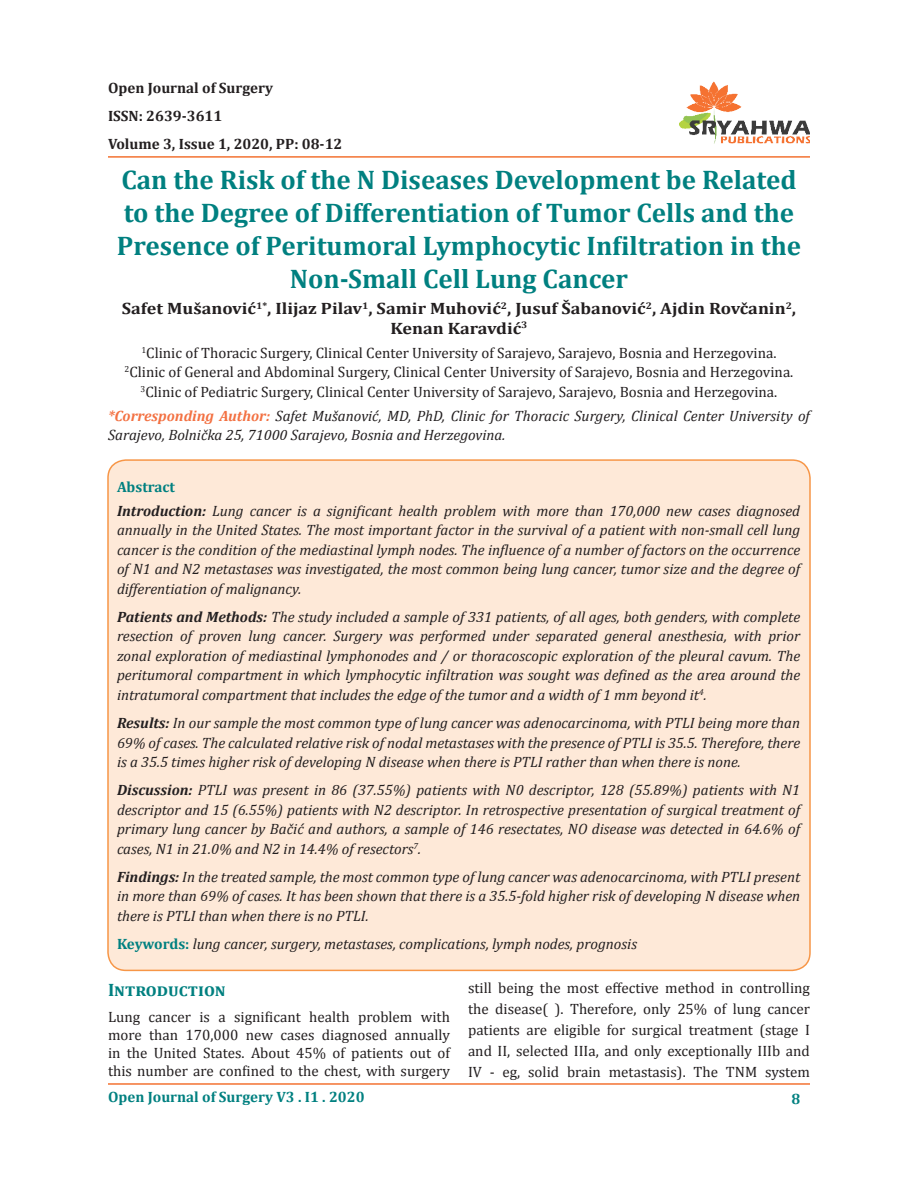
<style>
.page{position:relative;width:918px;height:1188px;background:#fff}
.page>*{position:absolute;margin:0;border:0;box-sizing:border-box;transform-origin:0 0}
.t1{font:700 27px/33px "Cambria";color:#008080;text-align:center}
.t2{font:700 18px "Cambria";color:#008080}
.t3{font:700 16.5px/19.5px "Cambria";color:#231f20;text-align:center;scale:1.1 1}
.t4{font:italic 15px/19.5px "Cambria";color:#231f20;text-align:justify}
.t5{font:15px/20.9px "Cambria";color:#231f20;text-align:justify}
.t6{font:700 15px "Cambria";color:#231f20}
.t7{font:700 15px "Cambria";color:#008080}
.s1{font-weight:700;color:#f37142}
.s2{font-weight:700}
.s3{font-weight:700;font-style:normal;color:#008080}
</style>
<div class="page">
<hr style="left:108px;top:1083px;width:702px;height:2px;background:#f37232">
<hr style="left:108px;top:156px;width:702px;height:2px;background:#f37232">
<img style="left:680px;top:81px;width:130px;height:62px">
<div style="left:108px;top:460px;width:702px;height:510px;background:#fee9d8;border-radius:18px"></div>
<p class="t6" style="left:108px;top:77px;width:167px">Open Journal of Surgery</p>
<p class="t6" style="left:108px;top:106px;width:116px">ISSN: 2639-3611</p>
<p class="t6" style="left:108px;top:134px;width:236px">Volume 3, Issue 1, 2020, PP: 08-12</p>
<p class="t1" style="left:117px;top:162px;width:686px">Can the Risk of the N Diseases Development be Related to the Degree of Differentiation of Tumor Cells and the Presence of Peritumoral Lymphocytic Infiltration in the Non-Small Cell Lung Cancer</p>
<p class="t3" style="left:122px;top:299px;width:615px">Safet Mušanović<sup>1*</sup>, Ilijaz Pilav<sup>1</sup>, Samir Muhović<sup>2</sup>, Jusuf Šabanović<sup>2</sup>, Ajdin Rovčanin<sup>2</sup>,<br>Kenan Karavdić<sup>3</sup></p>
<p class="t5" style="left:141px;top:342px;width:637px"><sup>1</sup>Clinic of Thoracic Surgery, Clinical Center University of Sarajevo, Sarajevo, Bosnia and Herzegovina.</p>
<p class="t5" style="left:125px;top:362px;width:670px"><sup>2</sup>Clinic of General and Abdominal Surgery, Clinical Center University of Sarajevo, Bosnia and Herzegovina.</p>
<p class="t5" style="left:141px;top:381px;width:638px"><sup>3</sup>Clinic of Pediatric Surgery, Clinical Center University of Sarajevo, Sarajevo, Bosnia and Herzegovina.</p>
<p class="t4" style="left:108px;top:405px;width:704px"><span class="s1">*Corresponding Author:</span> Safet Mušanović, MD, PhD, Clinic for Thoracic Surgery, Clinical Center University of<br>Sarajevo, Bolnička 25, 71000 Sarajevo, Bosnia and Herzegovina.</p>
<p class="t7" style="left:117px;top:476px;width:60px">Abstract</p>
<p class="t4" style="left:117px;top:500px;width:685px"><span class="s2">Introduction:</span> Lung cancer is a significant health problem with more than 170,000 new cases diagnosed annually in the United States. The most important factor in the survival of a patient with non-small cell lung cancer is the condition of the mediastinal lymph nodes. The influence of a number of factors on the occurrence of N1 and N2 metastases was investigated, the most common being lung cancer, tumor size and the degree of differentiation of malignancy.</p>
<p class="t4" style="left:117px;top:606px;width:685px"><span class="s2">Patients and Methods:</span> The study included a sample of 331 patients, of all ages, both genders, with complete resection of proven lung cancer. Surgery was performed under separated general anesthesia, with prior zonal exploration of mediastinal lymphonodes and / or thoracoscopic exploration of the pleural cavum. The peritumoral compartment in which lymphocytic infiltration was sought was defined as the area around the intratumoral compartment that includes the edge of the tumor and a width of 1 mm beyond it<sup>4</sup>.</p>
<p class="t4" style="left:117px;top:713px;width:685px"><span class="s2">Results:</span> In our sample the most common type of lung cancer was adenocarcinoma, with PTLI being more than 69% of cases. The calculated relative risk of nodal metastases with the presence of PTLI is 35.5. Therefore, there is a 35.5 times higher risk of developing N disease when there is PTLI rather than when there is none.</p>
<p class="t4" style="left:117px;top:780px;width:685px"><span class="s2">Discussion:</span> PTLI was present in 86 (37.55%) patients with N0 descriptor, 128 (55.89%) patients with N1 descriptor and 15 (6.55%) patients with N2 descriptor. In retrospective presentation of surgical treatment of primary lung cancer by Bačić and authors, a sample of 146 resectates, NO disease was detected in 64.6% of cases, N1 in 21.0% and N2 in 14.4% of resectors<sup>7</sup>.</p>
<p class="t4" style="left:117px;top:866px;width:685px"><span class="s2">Findings:</span> In the treated sample, the most common type of lung cancer was adenocarcinoma, with PTLI present in more than 69% of cases. It has been shown that there is a 35.5-fold higher risk of developing N disease when there is PTLI than when there is no PTLI.</p>
<p class="t4" style="left:117px;top:933px;width:522px"><span class="s3">Keywords:</span> lung cancer, surgery, metastases, complications, lymph nodes, prognosis</p>
<p class="t2" style="left:108px;top:977px;width:119px">Introduction</p>
<p class="t5" style="left:108px;top:1008px;width:344px;line-height:18px">Lung cancer is a significant health problem with more than 170,000 new cases diagnosed annually in the United States. About 45% of patients out of this number are confined to the chest, with surgery</p>
<p class="t5" style="left:468px;top:978px;width:343px">still being the most effective method in controlling the disease( ). Therefore, only 25% of lung cancer patients are eligible for surgical treatment (stage I and II, selected IIIa, and only exceptionally IIIb and IV - eg, solid brain metastasis). The TNM system</p>
<p class="t7" style="left:108px;top:1086px;width:258px">Open Journal of Surgery V3 . I1 . 2020</p>
<p class="t7" style="left:791px;top:1089px;width:10px">8</p>
</div>
